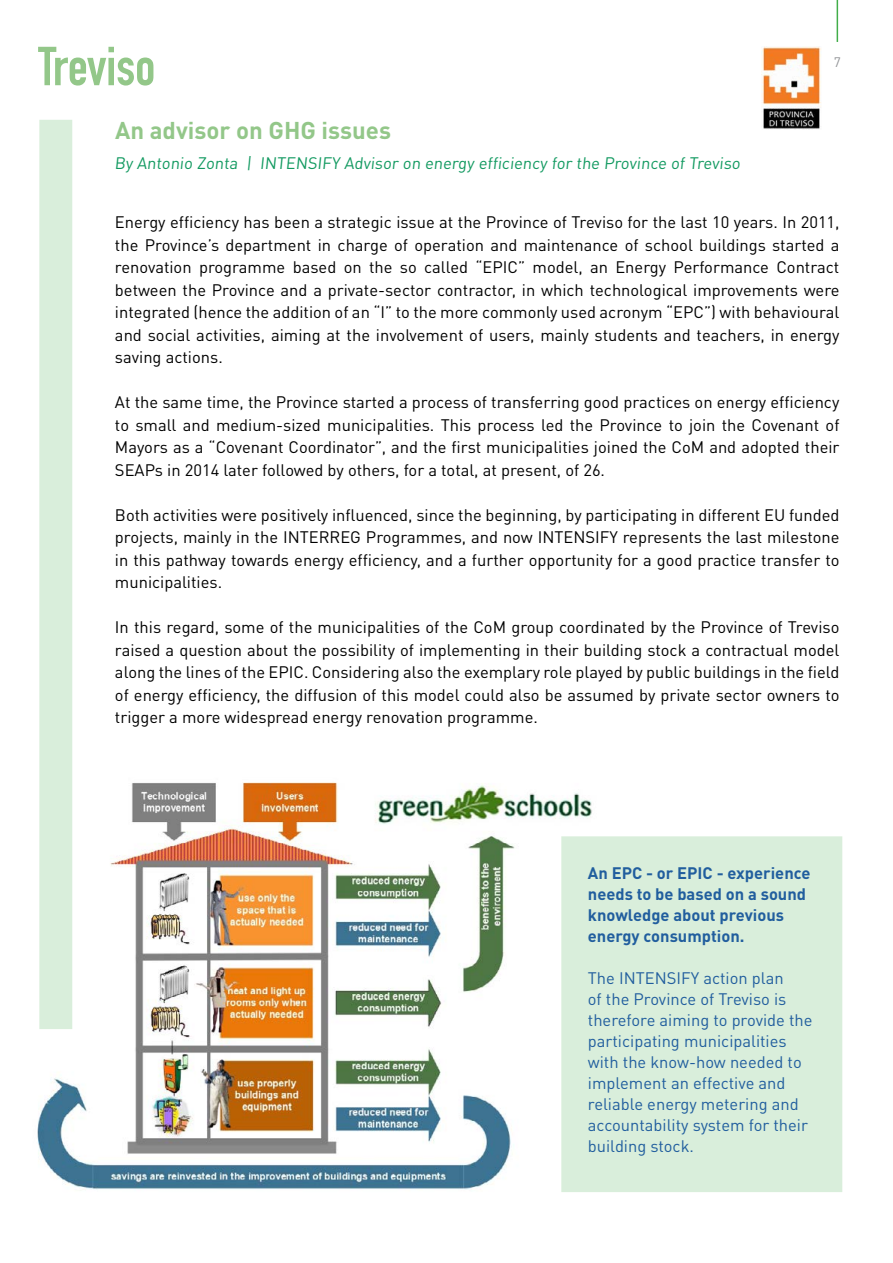
<style>
.page{position:relative;width:893px;height:1263px;background:#fff}
.page>*{position:absolute;margin:0;border:0;box-sizing:border-box;transform-origin:0 0}
.t1{font:700 54px "DIN Condensed";color:#93c789}
.t2{font:700 24px "DIN Pro";color:#93c789}
.t3{font:16.5px/22.5px "DIN Pro";color:#000;text-align:justify}
.t4{font:16.5px/21px "DIN Pro";color:#215e9e}
.t5{font:700 16.5px/21px "DIN Pro";color:#215e9e}
.t6{font:16.5px "DIN Pro";color:#139a61}
.t7{font:13.5px "DIN";color:#939598}
</style>
<div class="page">
<hr style="left:837px;top:0;width:1px;height:42px;background:#41ad49">
<div style="left:604px;top:836px;width:238px;height:356px;background:#d9eedb"></div>
<img style="left:37px;top:771px;width:567px;height:421px">
<div style="left:39px;top:120px;width:33px;height:909px;background:#d9eedb"></div>
<img style="left:761px;top:46px;width:60px;height:83px">
<h1 class="t1" style="left:38px;top:30px;width:118px">Treviso</h1>
<h2 class="t2" style="left:115px;top:110px;width:277px">An advisor on GHG issues</h2>
<p class="t6" style="left:114px;top:150px;width:630px">By Antonio Zonta | INTENSIFY Advisor on energy efficiency for the Province of Treviso</p>
<p class="t7" style="left:834px;top:54px;width:9px">7</p>
<p class="t3" style="left:115px;top:209px;width:726px">Energy efficiency has been a strategic issue at the Province of Treviso for the last 10 years. In 2011, the Province’s department in charge of operation and maintenance of school buildings started a renovation programme based on the so called “EPIC” model, an Energy Performance Contract between the Province and a private-sector contractor, in which technological improvements were integrated (hence the addition of an “I” to the more commonly used acronym “EPC”) with behavioural and social activities, aiming at the involvement of users, mainly students and teachers, in energy saving actions.</p>
<p class="t3" style="left:115px;top:389px;width:726px">At the same time, the Province started a process of transferring good practices on energy efficiency to small and medium-sized municipalities. This process led the Province to join the Covenant of Mayors as a “Covenant Coordinator”, and the first municipalities joined the CoM and adopted their SEAPs in 2014 later followed by others, for a total, at present, of 26.</p>
<p class="t3" style="left:115px;top:502px;width:726px">Both activities were positively influenced, since the beginning, by participating in different EU funded projects, mainly in the INTERREG Programmes, and now INTENSIFY represents the last milestone in this pathway towards energy efficiency, and a further opportunity for a good practice transfer to municipalities.</p>
<p class="t3" style="left:115px;top:614px;width:726px">In this regard, some of the municipalities of the CoM group coordinated by the Province of Treviso raised a question about the possibility of implementing in their building stock a contractual model along the lines of the EPIC. Considering also the exemplary role played by public buildings in the field of energy efficiency, the diffusion of this model could also be assumed by private sector owners to trigger a more widespread energy renovation programme.</p>
<p class="t5" style="left:588px;top:860px;width:224px">An EPC - or EPIC - experience needs to be based on a sound knowledge about previous energy consumption.</p>
<p class="t4" style="left:588px;top:966px;width:226px">The INTENSIFY action plan<br>of the Province of Treviso is therefore aiming to provide the participating municipalities with the know-how needed to implement an effective and reliable energy metering and accountability system for their building stock.</p>
</div>
